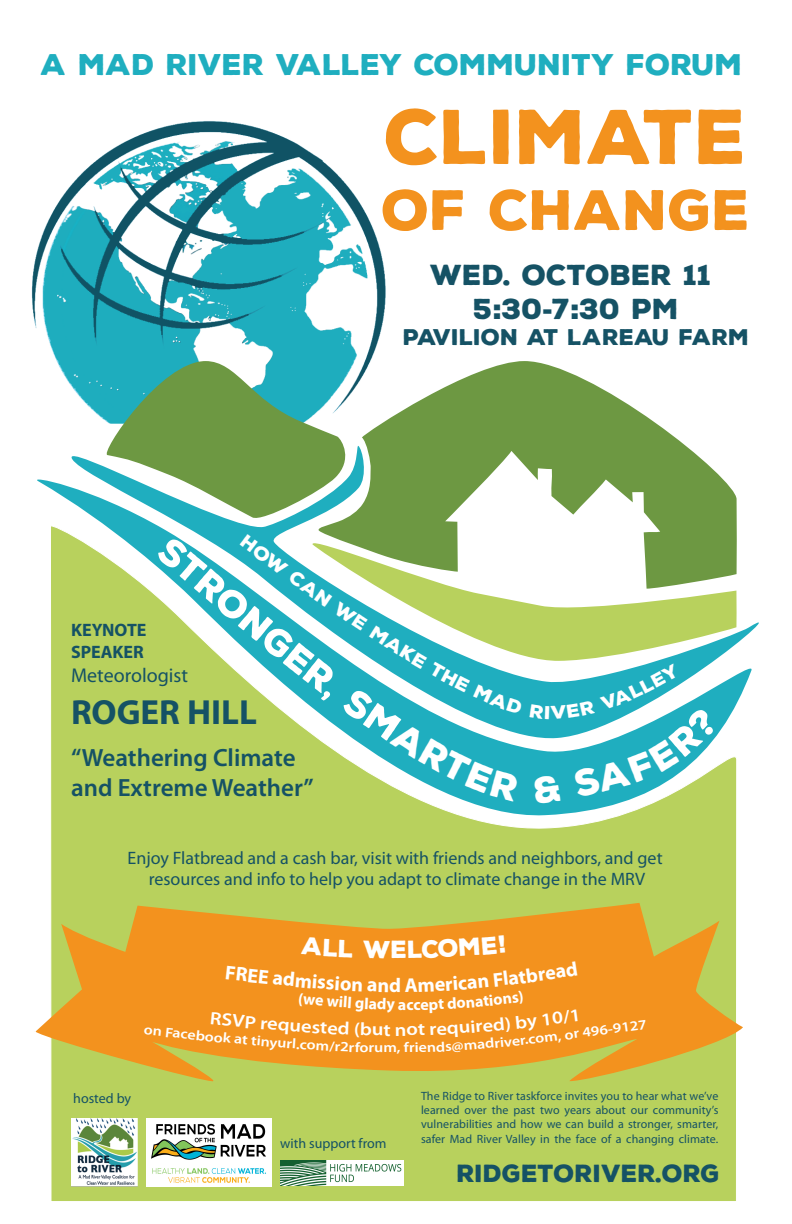
<style>
.page{position:relative;width:792px;height:1224px;background:#fff}
.page>*{position:absolute;margin:0;border:0;box-sizing:border-box;transform-origin:0 0}
.t1{font:900 75px "Nexa Rust Sans";color:#f3921e}
.t2{font:900 55px "Nexa Rust Sans";color:#f3921e}
.t3{font:900 36px "Nexa Rust Sans";color:#fff}
.t4{font:700 35px "Myriad Pro";color:#155265}
.t5{font:900 29px "Nexa Rust Sans";color:#1faebf}
.t6{font:900 28px/33.6px "Nexa Rust Sans";color:#155265;text-align:center}
.t7{font:600 25px/30px "Myriad Pro";color:#155265}
.t8{font:900 24px "Nexa Rust Sans";color:#155265}
.t9{font:900 24px "Nexa Rust Sans";color:#fff}
.t10{font:900 22px "Nexa Rust Sans";color:#155265}
.t11{font:20px "Myriad Pro";color:#155265}
.t12{font:700 20px "Myriad Pro";color:#fff}
.t13{font:18px/21.6px "Myriad Pro";color:#155265;text-align:center}
.t14{font:700 18px/21.6px "Myriad Pro";color:#155265}
.t15{font:600 18px "Myriad Pro";color:#fff;scale:1.14 1}
.t16{font:700 16px "Myriad Pro";color:#fff}
.t17{font:600 14px "Myriad Pro";color:#fff;scale:1.14 1}
.t18{font:14px "Myriad Pro";color:#155265}
.t19{font:12px/14.4px "Myriad Pro";letter-spacing:.01em;color:#155265;text-align:justify}
.s1{font-family:"Arial"}
</style>
<div class="page">
<img style="left:31px;top:121px;width:355px;height:295px">
<div style="left:50px;top:821px;width:687px;height:380px;background:#b8d15d"></div>
<svg style="left:35px;top:903px;width:708px;height:181px;background:#dfab3c"></svg>
<svg style="left:99px;top:361px;width:218px;height:77px;background:#5aa77d"></svg>
<svg style="left:37px;top:479px;width:700px;height:342px;fill:#b8d15d"></svg>
<svg style="left:58px;top:438px;width:701px;height:306px"></svg>
<svg style="left:317px;top:361px;width:420px;height:175px;fill:#6d9842"></svg>
<svg style="left:523px;top:536px;width:214px;height:126px"></svg>
<img style="left:280px;top:1161px;width:124px;height:25px">
<img style="left:147px;top:1118px;width:124px;height:68px">
<img style="left:72px;top:1118px;width:66px;height:68px">
<svg style="left:301px;top:937px;width:52px;height:20px"></svg>
<svg style="left:363px;top:940px;width:27px;height:18px"></svg>
<div style="left:283px;top:971px;width:112px;height:42px;background:#f3921e"></div>
<svg style="left:211px;top:1012px;width:11px;height:13px"></svg>
<div style="left:278px;top:1021px;width:104px;height:32px;background:#f3921e"></div>
<div style="left:404px;top:936px;width:174px;height:116px;background:#f3921e"></div>
<svg style="left:240px;top:534px;width:283px;height:268px"></svg>
<svg style="left:529px;top:663px;width:190px;height:141px"></svg>
<h3 class="t5" style="left:41px;top:45px;width:703px">A MAD RIVER VALLEY COMMUNITY FORUM</h3>
<h1 class="t1" style="left:385px;top:86px;width:364px">CLIMATE</h1>
<h2 class="t2" style="left:382px;top:173px;width:370px">OF CHANGE</h2>
<h3 class="t3" style="left:179px;top:527px;width:138px;rotate:40deg">STRON</h3>
<h3 class="t14" style="left:71px;top:619px;width:77px">KEYNOTE<br>SPEAKER</h3>
<h3 class="t11" style="left:71px;top:663px;width:119px">Meteorologist</h3>
<h3 class="t4" style="left:71px;top:689px;width:187px">ROGER HILL</h3>
<h3 class="t7" style="left:71px;top:742px;width:244px">“Weathering Climate and Extreme Weather”</h3>
<h3 class="t6" style="left:430px;top:258px;width:283px">WED. OCTOBER 11<br>5<span class="s1">:</span>30<span class="s1">-</span>7<span class="s1">:</span>30 PM</h3>
<h3 class="t10" style="left:403px;top:322px;width:348px">PAVILION AT LAREAU FARM</h3>
<h3 class="t13" style="left:127px;top:847px;width:537px">Enjoy Flatbread and a cash bar, visit with friends and neighbors, and get resources and info to help you adapt to climate change in the MRV</h3>
<h3 class="t9" style="left:391px;top:933px;width:18px">E</h3>
<h3 class="t12" style="left:227px;top:960px;width:60px;rotate:6deg">FREE a</h3>
<h3 class="t12" style="left:389px;top:972px;width:14px">d</h3>
<h3 class="t16" style="left:327px;top:990px;width:27px;rotate:4deg">will</h3>
<h3 class="t16" style="left:398px;top:994px;width:17px">ac</h3>
<h3 class="t15" style="left:223px;top:1008px;width:51px;rotate:5deg">SVP re</h3>
<h3 class="t15" style="left:384px;top:1018px;width:22px">tn</h3>
<p class="t17" style="left:145px;top:1021px;width:71px;rotate:6deg">on Faceboo</p>
<p class="t17" style="left:224px;top:1029px;width:50px;rotate:5deg">k at tiny</p>
<p class="t17" style="left:278px;top:1034px;width:35px;rotate:4deg">url.co</p>
<p class="t17" style="left:383px;top:1039px;width:17px">m,</p>
<h3 class="t15" style="left:525px;top:1010px;width:49px;rotate:-7deg">y 10/1</h3>
<p class="t17" style="left:581px;top:1024px;width:58px;rotate:-8deg">496-9127</p>
<p class="t17" style="left:499px;top:1034px;width:27px;rotate:-6deg">iver.</p>
<p class="t17" style="left:527px;top:1031px;width:46px;rotate:-7deg">com, or</p>
<p class="t18" style="left:73px;top:1090px;width:59px">hosted by</p>
<p class="t18" style="left:280px;top:1135px;width:108px">with support from</p>
<p class="t19" style="left:421px;top:1088px;width:299px">The Ridge to River taskforce invites you to hear what we’ve learned over the past two years about our community’s vulnerabilities and how we can build a stronger, smarter, safer Mad River Valley in the face of a changing climate.</p>
<h3 class="t8" style="left:457px;top:1157px;width:265px">RIDGETORIVER.ORG</h3>
</div>
